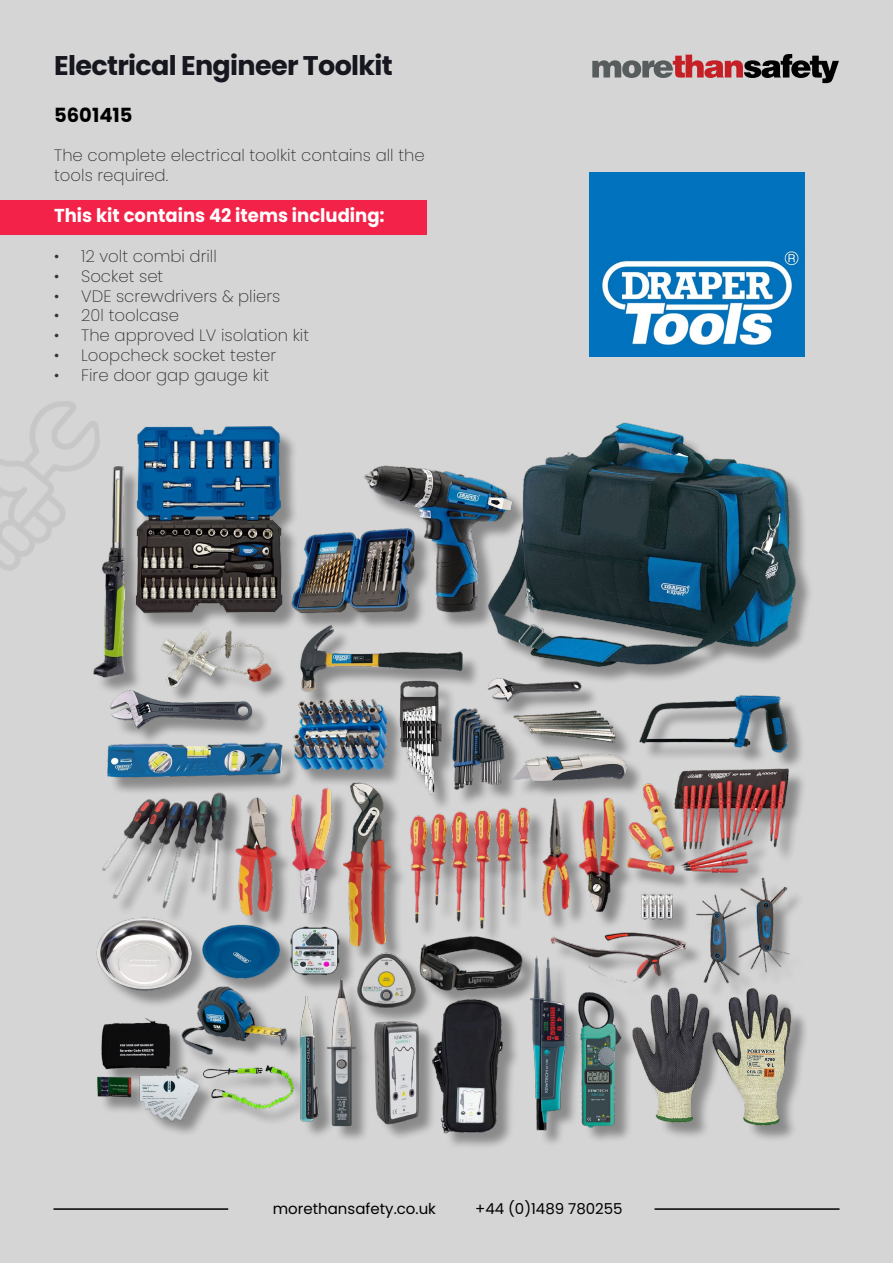
<style>
.page{position:relative;width:893px;height:1263px;background:#d5d5d5}
.page>*{position:absolute;margin:0;border:0;box-sizing:border-box;transform-origin:0 0}
.t1{font:700 27px "Poppins";letter-spacing:-.025em;color:#16171f}
.t2{font:700 19.5px "Poppins";color:#000}
.t3{font:700 18.75px "Poppins";color:#fff;scale:.96 1}
.t4{font:200 16.5px/19.8px "Poppins";color:#333}
.t5{font:15px "Poppins";color:#000}
</style>
<div class="page">
<svg style="left:592px;top:54px;width:247px;height:29px"></svg>
<hr style="left:53px;top:1208px;width:175px;height:2px;background:#000">
<hr style="left:655px;top:1208px;width:184px;height:2px;background:#000">
<div style="left:0;top:200px;width:426px;height:34px;background:#f22248"></div>
<img style="left:93px;top:422px;width:711px;height:718px">
<img style="left:590px;top:172px;width:214px;height:185px">
<img style="left:0;top:401px;width:110px;height:182px">
<div style="left:125px;top:1033px;width:23px;height:8px;background:#0d0d0d"></div>
<div style="left:142px;top:1077px;width:15px;height:5px;background:#dee3e6"></div>
<hr style="left:117px;top:1079px;width:11px;height:4px;background:#003710">
<div style="left:456px;top:1022px;width:27px;height:8px;background:#24252d"></div>
<div style="left:587px;top:498px;width:56px;height:40px;background:#2e3d42"></div>
<h1 class="t1" style="left:54px;top:50px;width:340px">Electrical Engineer Toolkit</h1>
<p class="t2" style="left:54px;top:104px;width:80px">5601415</p>
<p class="t4" style="left:54px;top:146px;width:372px">The complete electrical toolkit contains all the tools required.</p>
<p class="t3" style="left:54px;top:205px;width:346px">This kit contains 42 items including:</p>
<p class="t4" style="left:54px;top:246px;width:164px">• 12 volt combi drill</p>
<p class="t4" style="left:54px;top:266px;width:111px">• Socket set</p>
<p class="t4" style="left:54px;top:286px;width:228px">• VDE screwdrivers &amp; pliers</p>
<p class="t4" style="left:54px;top:306px;width:126px">• 20l toolcase</p>
<p class="t4" style="left:54px;top:326px;width:256px">• The approved LV isolation kit</p>
<p class="t4" style="left:54px;top:345px;width:224px">• Loopcheck socket tester</p>
<p class="t4" style="left:54px;top:365px;width:216px">• Fire door gap gauge kit</p>
<p class="t5" style="left:273px;top:1199px;width:165px">morethansafety.co.uk</p>
<p class="t5" style="left:475px;top:1199px;width:149px">+44 (0)1489 780255</p>
</div>
